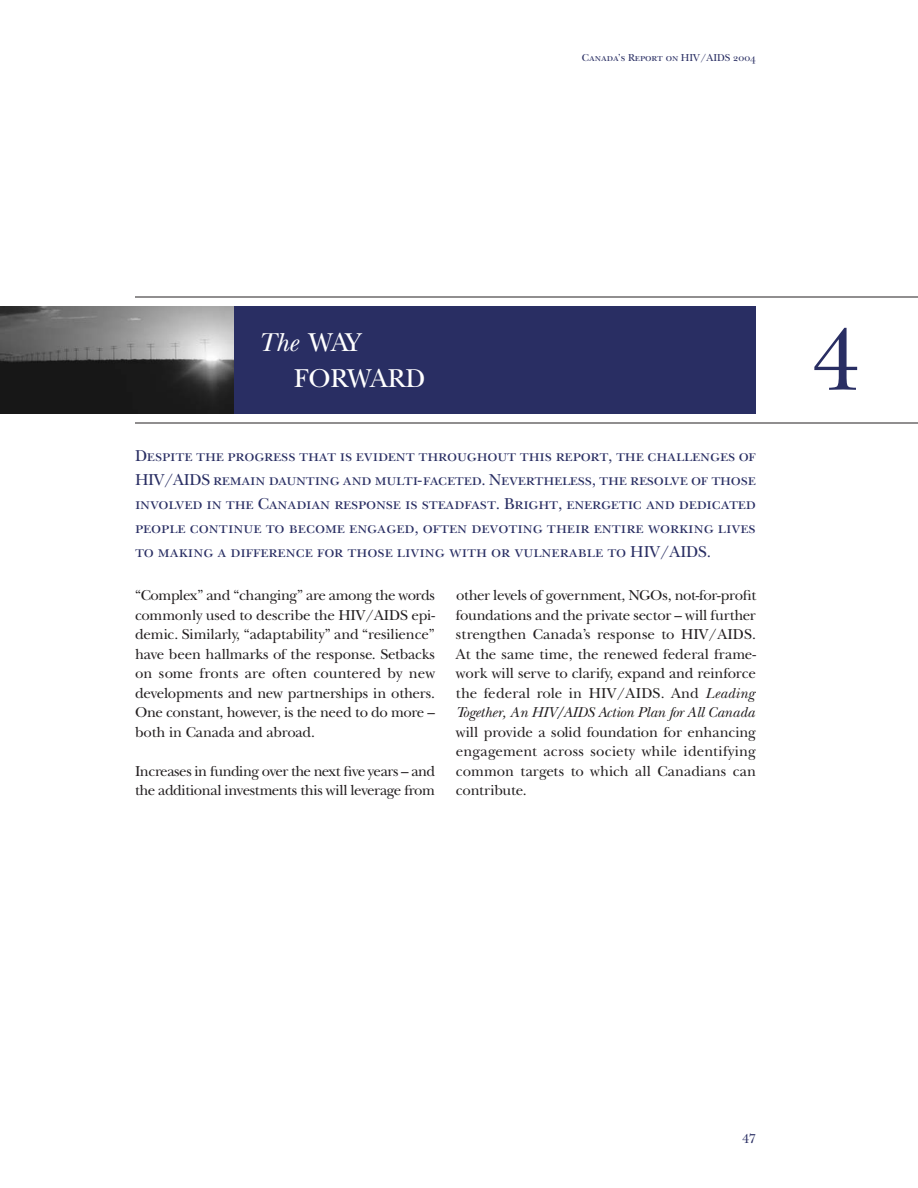
<style>
.page{position:relative;width:918px;height:1188px;background:#fff}
.page>*{position:absolute;margin:0;border:0;box-sizing:border-box;transform-origin:0 0}
.t1{font:91.5px "New Baskerville";color:#292e63}
.t2{font:27px "New Baskerville SC";letter-spacing:-.005em;color:#fff}
.t3{font:italic 27px "New Baskerville";color:#fff}
.t4{font:16.5px/24px "New Baskerville SC";letter-spacing:-.005em;color:#292e63;text-align:justify}
.t5{font:15px/19.5px "New Baskerville";letter-spacing:-.01em;color:#231f20;text-align:justify}
.t6{font:13.5px "New Baskerville";color:#292e63}
.t7{font:10.5px "New Baskerville SC";letter-spacing:-.005em;color:#292e63}
.s1{font-family:"New Baskerville SC";font-style:normal}
.s2{font-style:italic}
</style>
<div class="page">
<div style="left:232px;top:306px;width:524px;height:108px;background:#292e63"></div>
<img style="left:0;top:306px;width:234px;height:108px">
<hr style="left:135px;top:297px;width:783px;height:1px;background:#231f20">
<hr style="left:135px;top:423px;width:783px;height:1px;background:#231f20">
<p class="t7" style="left:582px;top:54px;width:176px">Canada’s Report on HIV/AIDS 2004</p>
<h2 class="t3" style="left:258px;top:333px;width:104px">The <span class="s1">WAY</span></h2>
<h2 class="t2" style="left:294px;top:369px;width:133px">FORWARD</h2>
<p class="t4" style="left:135px;top:446px;width:622px">Despite the progress that is evident throughout this report, the challenges of HIV/AIDS remain daunting and multi-faceted. Nevertheless, the resolve of those involved in the Canadian response is steadfast. Bright, energetic and dedicated people continue to become engaged, often devoting their entire working lives to making a difference for those living with or vulnerable to HIV/AIDS.</p>
<p class="t5" style="left:135px;top:587px;width:302px">“Complex” and “changing” are among the words commonly used to describe the HIV/AIDS epi&shy;demic. Similarly, “adaptability” and “resilience” have been hallmarks of the response. Setbacks on some fronts are often countered by new developments and new partnerships in others.<br>One constant, however, is the need to do more – both in Canada and abroad.</p>
<p class="t5" style="left:135px;top:763px;width:302px">Increases in funding over the next five years – and the additional investments this will leverage from</p>
<p class="t5" style="left:456px;top:587px;width:302px;text-align:left">other levels of government, NGOs, not-for-profit foundations and the private sector – will further strengthen Canada’s response to HIV/AIDS.<br>At the same time, the renewed federal frame&shy;work will serve to clarify, expand and reinforce the federal role in HIV/AIDS. And <span class="s2">Leading Together, An HIV/AIDS Action Plan for All Canada</span></p>
<p class="t5" style="left:456px;top:724px;width:302px">will provide a solid foundation for enhancing engagement across society while identifying common targets to which all Canadians can contribute.</p>
<h1 class="t1" style="left:811px;top:327px;width:49px">4</h1>
<p class="t6" style="left:742px;top:1134px;width:15px">47</p>
</div>
